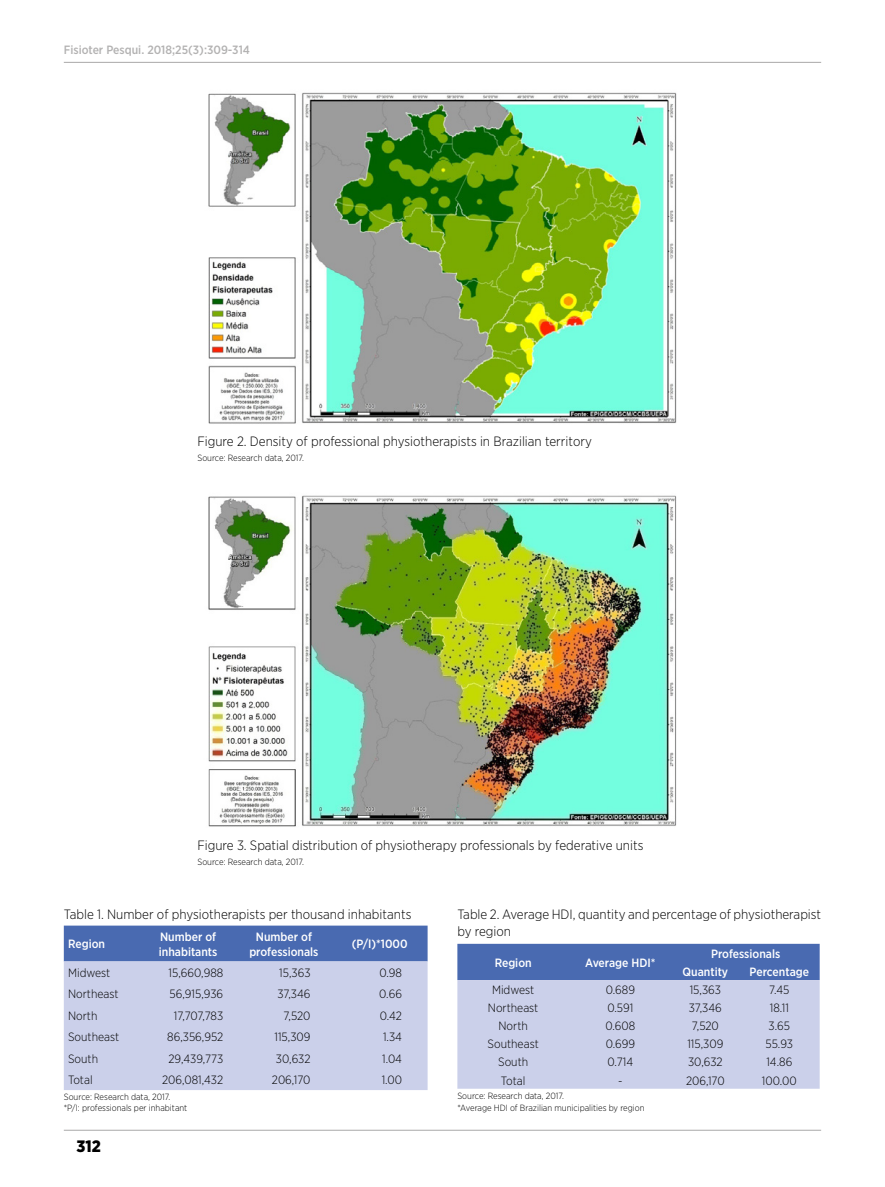
<style>
.page{position:relative;width:885px;height:1187px;background:#fff}
.page>*{position:absolute;margin:0;border:0;box-sizing:border-box;transform-origin:0 0}
.t1{font:900 16.5px "Gotham Narrow";color:#000}
.t2{font:300 13.5px/17.5px "Gotham Narrow";color:#000}
.t3{font:300 12px "Gotham Narrow";color:#000}
.t4{font:500 12px/14.4px "Gotham Narrow";color:#fff}
.t5{font:500 12px "Gotham Narrow";color:#b3b2b2}
.t6{font:300 9px/11.4px "Gotham Narrow";color:#000}
</style>
<div class="page">
<hr style="left:64px;top:62px;width:757px;height:1px;background:#b3b2b2">
<hr style="left:64px;top:1129px;width:757px;height:1px;background:#b3b2b2">
<img style="left:208px;top:92px;width:469px;height:332px">
<img style="left:208px;top:495px;width:469px;height:332px">
<div style="left:64px;top:925px;width:363px;height:36px;background:#496ab1"></div>
<div style="left:64px;top:961px;width:363px;height:128px;background:#cbd0ea"></div>
<svg style="left:457px;top:943px;width:362px;height:145px;background:#aab6db"></svg>
<p class="t5" style="left:64px;top:42px;width:188px">Fisioter Pesqui. 2018;25(3):309-314</p>
<p class="t2" style="left:197px;top:432px;width:396px">Figure 2. Density of professional physiotherapists in Brazilian territory</p>
<p class="t6" style="left:197px;top:452px;width:108px">Source: Research data, 2017.</p>
<p class="t2" style="left:197px;top:835px;width:447px">Figure 3. Spatial distribution of physiotherapy professionals by federative units</p>
<p class="t6" style="left:197px;top:855px;width:108px">Source: Research data, 2017.</p>
<p class="t2" style="left:64px;top:905px;width:349px">Table 1. Number of physiotherapists per thousand inhabitants</p>
<p class="t4" style="left:68px;top:936px;width:38px">Region</p>
<p class="t4" style="left:159px;top:929px;width:60px">Number of inhabitants</p>
<p class="t4" style="left:249px;top:929px;width:71px;text-align:center">Number of professionals</p>
<p class="t4" style="left:351px;top:936px;width:57px">(P/I)*1000</p>
<p class="t3" style="left:68px;top:965px;width:44px">Midwest</p>
<p class="t3" style="left:168px;top:965px;width:56px">15,660,988</p>
<p class="t3" style="left:279px;top:965px;width:33px">15,363</p>
<p class="t3" style="left:379px;top:965px;width:24px">0.98</p>
<p class="t3" style="left:68px;top:986px;width:52px">Northeast</p>
<p class="t3" style="left:169px;top:986px;width:55px">56,915,936</p>
<p class="t3" style="left:277px;top:986px;width:35px">37,346</p>
<p class="t3" style="left:379px;top:986px;width:24px">0.66</p>
<p class="t3" style="left:68px;top:1008px;width:31px">North</p>
<p class="t3" style="left:174px;top:1008px;width:51px">17,707,783</p>
<p class="t3" style="left:283px;top:1008px;width:28px">7,520</p>
<p class="t3" style="left:379px;top:1008px;width:24px">0.42</p>
<p class="t3" style="left:68px;top:1029px;width:53px">Southeast</p>
<p class="t3" style="left:167px;top:1029px;width:57px">86,356,952</p>
<p class="t3" style="left:274px;top:1029px;width:37px">115,309</p>
<p class="t3" style="left:383px;top:1029px;width:21px">1.34</p>
<p class="t3" style="left:68px;top:1051px;width:32px">South</p>
<p class="t3" style="left:168px;top:1051px;width:56px">29,439,773</p>
<p class="t3" style="left:276px;top:1051px;width:36px">30,632</p>
<p class="t3" style="left:382px;top:1051px;width:21px">1.04</p>
<p class="t3" style="left:68px;top:1072px;width:26px">Total</p>
<p class="t3" style="left:162px;top:1072px;width:63px">206,081,432</p>
<p class="t3" style="left:272px;top:1072px;width:40px">206,170</p>
<p class="t3" style="left:381px;top:1072px;width:22px">1.00</p>
<p class="t6" style="left:64px;top:1090px;width:125px">Source: Research data, 2017. *P/I: professionals per inhabitant</p>
<h1 class="t1" style="left:77px;top:1135px;width:26px">312</h1>
<p class="t2" style="left:457px;top:905px;width:365px">Table 2. Average HDI, quantity and percentage of physiotherapist by region</p>
<p class="t4" style="left:494px;top:955px;width:38px">Region</p>
<p class="t4" style="left:585px;top:955px;width:72px">Average HDI*</p>
<p class="t4" style="left:682px;top:944px;width:99px;line-height:18.1px;text-indent:29px">Professionals<br>Quantity</p>
<p class="t4" style="left:749px;top:964px;width:61px">Percentage</p>
<p class="t3" style="left:492px;top:982px;width:44px">Midwest</p>
<p class="t3" style="left:605px;top:982px;width:31px">0.689</p>
<p class="t3" style="left:689px;top:982px;width:33px">15,363</p>
<p class="t3" style="left:769px;top:982px;width:22px">7.45</p>
<p class="t3" style="left:488px;top:1000px;width:52px">Northeast</p>
<p class="t3" style="left:607px;top:1000px;width:27px">0.591</p>
<p class="t3" style="left:688px;top:1000px;width:35px">37,346</p>
<p class="t3" style="left:769px;top:1000px;width:21px">18.11</p>
<p class="t3" style="left:498px;top:1018px;width:31px">North</p>
<p class="t3" style="left:605px;top:1018px;width:31px">0.608</p>
<p class="t3" style="left:691px;top:1018px;width:28px">7,520</p>
<p class="t3" style="left:768px;top:1018px;width:23px">3.65</p>
<p class="t3" style="left:487px;top:1036px;width:53px">Southeast</p>
<p class="t3" style="left:605px;top:1036px;width:31px">0.699</p>
<p class="t3" style="left:687px;top:1036px;width:37px">115,309</p>
<p class="t3" style="left:765px;top:1036px;width:29px">55.93</p>
<p class="t3" style="left:498px;top:1054px;width:32px">South</p>
<p class="t3" style="left:607px;top:1054px;width:27px">0.714</p>
<p class="t3" style="left:688px;top:1054px;width:36px">30,632</p>
<p class="t3" style="left:766px;top:1054px;width:27px">14.86</p>
<p class="t3" style="left:501px;top:1072px;width:26px">Total</p>
<p class="t3" style="left:686px;top:1072px;width:40px">206,170</p>
<p class="t3" style="left:761px;top:1072px;width:36px">100.00</p>
<p class="t6" style="left:457px;top:1089px;width:189px;line-height:12.1px">Source: Research data, 2017.<br>*Average HDI of Brazilian municipalities by region</p>
</div>
